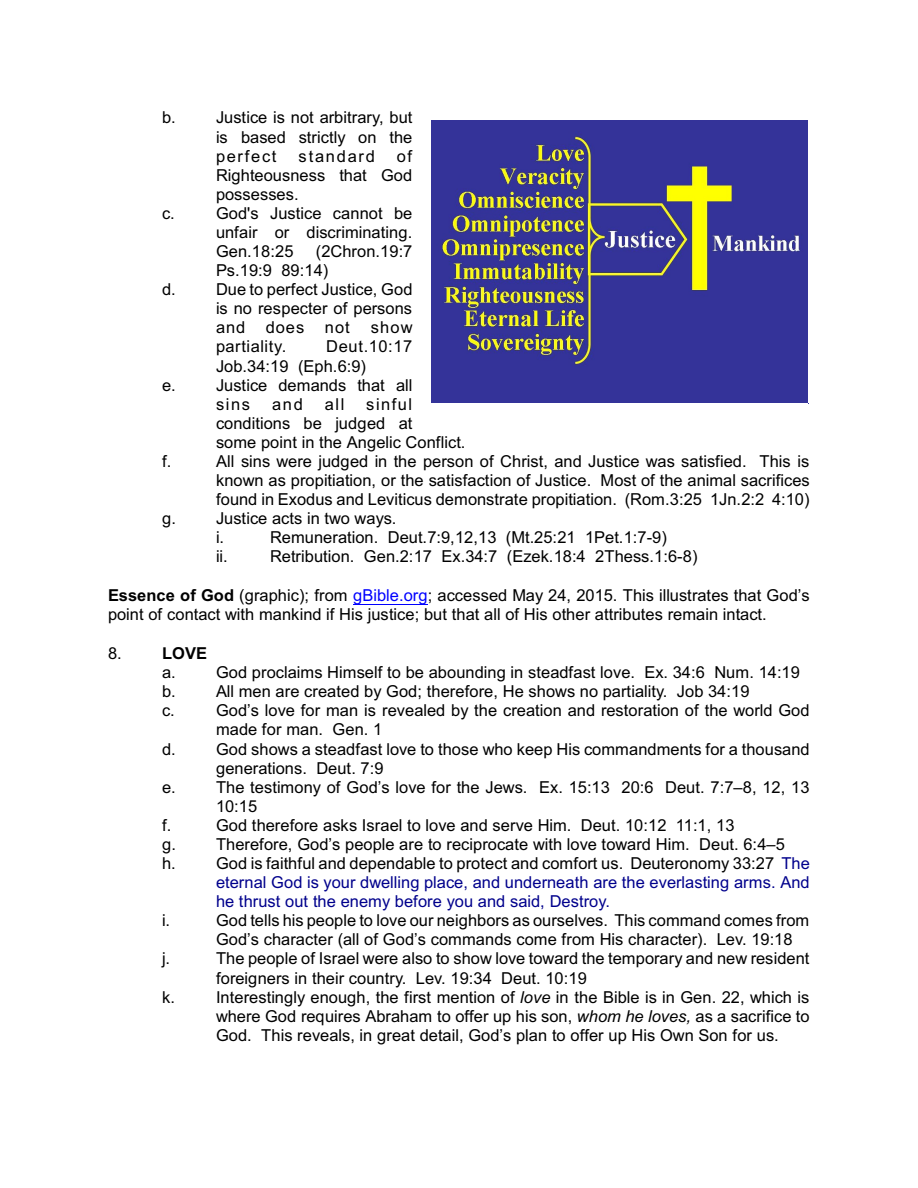
<style>
.page{position:relative;width:918px;height:1188px;background:#fff}
.page>*{position:absolute;margin:0;border:0;box-sizing:border-box;transform-origin:0 0}
.t1{font:16.5px/19px "Arial";color:#000}
.t2{font:16.5px/19px "Arial";color:#00008c;text-align:justify}
.t3{font:16.5px "Arial";letter-spacing:.035em;color:#000}
.t4{font:16.5px "Arial";letter-spacing:.105em;color:#000}
.t5{font:700 16.5px "Arial";color:#000}
.s1{font-weight:700}
.s2{color:#00f}
.s3{color:#000}
.s4{font-style:italic}
</style>
<div class="page">
<hr style="left:353px;top:604px;width:75px;height:1px;background:#00f">
<img style="left:431px;top:120px;width:377px;height:283px">
<p class="t1" style="left:162px;top:110px;width:15px">b.</p>
<p class="t1" style="left:216px;top:110px;width:198px;text-align:justify">Justice is not arbitrary, but is based strictly on the perfect</p>
<p class="t1" style="left:216px;top:148px;width:198px;text-align:justify;text-indent:181px">of Righteousness that God possesses.</p>
<p class="t4" style="left:299px;top:150px;width:78px">standard</p>
<p class="t1" style="left:162px;top:205px;width:14px">c.</p>
<p class="t1" style="left:216px;top:205px;width:198px;text-align:justify">God's Justice cannot be unfair or discriminating.<br>Gen.18:25</p>
<p class="t1" style="left:216px;top:243px;width:198px;text-indent:100px">(2Chron.19:7<br>Ps.19:9 89:14)</p>
<p class="t1" style="left:162px;top:281px;width:15px">d.</p>
<p class="t1" style="left:216px;top:281px;width:198px;text-align:justify">Due to perfect Justice, God is no respecter of persons and does not</p>
<p class="t1" style="left:371px;top:320px;width:43px">show</p>
<p class="t1" style="left:216px;top:339px;width:198px;text-indent:110px">Deut.10:17<br>Job.34:19 (Eph.6:9)</p>
<p class="t3" style="left:216px;top:340px;width:72px">partiality.</p>
<p class="t1" style="left:162px;top:377px;width:15px">e.</p>
<p class="t1" style="left:216px;top:377px;width:198px">Justice demands that all sins</p>
<p class="t1" style="left:216px;top:396px;width:251px;text-indent:150px">sinful conditions be judged at<br>some point in the Angelic Conflict.</p>
<p class="t1" style="left:272px;top:396px;width:32px">and</p>
<p class="t1" style="left:325px;top:396px;width:21px">all</p>
<p class="t1" style="left:162px;top:453px;width:11px">f.</p>
<p class="t1" style="left:216px;top:453px;width:595px;text-align:justify">All sins were judged in the person of Christ, and Justice was satisfied. This is known as propitiation, or the satisfaction of Justice. Most of the animal sacrifices found in Exodus and Leviticus demonstrate propitiation. (Rom.3:25 1Jn.2:2 4:10)</p>
<p class="t1" style="left:162px;top:510px;width:15px">g.</p>
<p class="t1" style="left:216px;top:510px;width:182px">Justice acts in two ways. i.</p>
<p class="t1" style="left:270px;top:529px;width:398px">Remuneration. Deut.7:9,12,13 (Mt.25:21 1Pet.1:7-9)</p>
<p class="t1" style="left:216px;top:549px;width:13px">ii.</p>
<p class="t1" style="left:270px;top:549px;width:429px">Retribution. Gen.2:17 Ex.34:7 (Ezek.18:4 2Thess.1:6-8)</p>
<p class="t1" style="left:108px;top:587px;width:703px"><span class="s1">Essence of God</span> (graphic); from <span class="s2">gBible.org</span>; accessed May 24, 2015. This illustrates that God’s point of contact with mankind if His justice; but that all of His other attributes remain intact.</p>
<p class="t1" style="left:108px;top:645px;width:15px">8.</p>
<p class="t5" style="left:162px;top:647px;width:47px">LOVE</p>
<p class="t1" style="left:162px;top:664px;width:15px">a.</p>
<p class="t1" style="left:216px;top:664px;width:586px">God proclaims Himself to be abounding in steadfast love. Ex. 34:6 Num. 14:19</p>
<p class="t1" style="left:162px;top:684px;width:15px">b.</p>
<p class="t1" style="left:216px;top:684px;width:535px">All men are created by God; therefore, He shows no partiality. Job 34:19</p>
<p class="t1" style="left:162px;top:703px;width:14px">c.</p>
<p class="t1" style="left:216px;top:703px;width:595px">God’s love for man is revealed by the creation and restoration of the world God made for man. Gen. 1</p>
<p class="t1" style="left:162px;top:741px;width:15px">d.</p>
<p class="t1" style="left:216px;top:741px;width:595px">God shows a steadfast love to those who keep His commandments for a thousand generations. Deut. 7:9</p>
<p class="t1" style="left:162px;top:779px;width:15px">e.</p>
<p class="t1" style="left:216px;top:779px;width:595px">The testimony of God’s love for the Jews. Ex. 15:13 20:6 Deut. 7:7–8, 12, 13<br>10:15</p>
<p class="t1" style="left:162px;top:817px;width:11px">f.</p>
<p class="t1" style="left:216px;top:817px;width:520px">God therefore asks Israel to love and serve Him. Deut. 10:12 11:1, 13</p>
<p class="t1" style="left:162px;top:836px;width:15px">g.</p>
<p class="t1" style="left:216px;top:836px;width:570px">Therefore, God’s people are to reciprocate with love toward Him. Deut. 6:4–5</p>
<p class="t1" style="left:162px;top:855px;width:15px">h.</p>
<p class="t2" style="left:216px;top:855px;width:595px"><span class="s3">God is faithful and dependable to protect and comfort us. Deuteronomy 33:27</span> The eternal God is your dwelling place, and underneath are the everlasting arms. And he thrust out the enemy before you and said, Destroy.</p>
<p class="t1" style="left:162px;top:912px;width:10px">i.</p>
<p class="t1" style="left:216px;top:912px;width:595px">God tells his people to love our neighbors as ourselves. This command comes from<br>God’s character (all of God’s commands come from His character). Lev. 19:18</p>
<p class="t1" style="left:162px;top:951px;width:10px">j.</p>
<p class="t1" style="left:216px;top:951px;width:595px">The people of Israel were also to show love toward the temporary and new resident foreigners in their country. Lev. 19:34 Deut. 10:19</p>
<p class="t1" style="left:162px;top:989px;width:15px">k.</p>
<p class="t1" style="left:216px;top:989px;width:595px;text-align:justify">Interestingly enough, the first mention of <span class="s4">love</span> in the Bible is in Gen. 22, which is where God requires Abraham to offer up his son, <span class="s4">whom he loves,</span> as a sacrifice to God. This reveals, in great detail, God’s plan to offer up His Own Son for us.</p>
</div>
